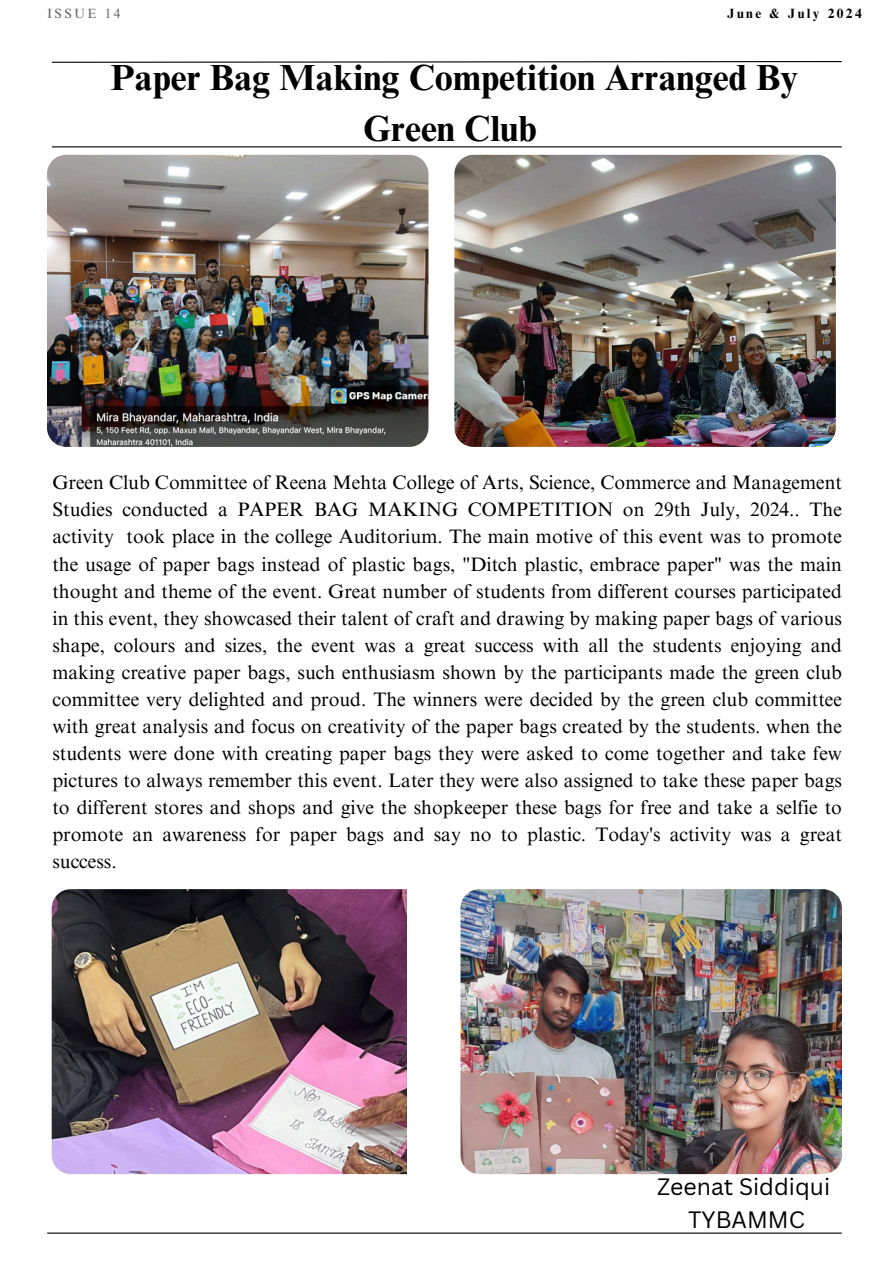
<style>
.page{position:relative;width:894px;height:1264px;background:#fff}
.page>*{position:absolute;margin:0;border:0;box-sizing:border-box;transform-origin:0 0}
.t1{font:700 36.3px/50.7px "Times NRMT Pro";color:#000;text-align:center}
.t2{font:23.1px/32.2px "Canva Sans";color:#000;text-align:center}
.t3{font:19.5px/27px "Times NRMT Pro";color:#000;text-align:justify}
.t4{font:700 13.35px "Times NRMT Pro";letter-spacing:.18em;color:#010101}
.t5{font:13.35px "Times NRMT Pro";letter-spacing:.18em;color:#666}
</style>
<div class="page">
<svg style="left:51px;top:61px;width:791px;height:2px"></svg>
<hr style="left:48px;top:1232px;width:793px;height:1px;background:#000">
<img style="left:47px;top:155px;width:381px;height:292px">
<img style="left:52px;top:889px;width:355px;height:285px">
<img style="left:454px;top:155px;width:381px;height:292px">
<img style="left:460px;top:889px;width:381px;height:285px;border-radius:19px">
<hr style="left:52px;top:146px;width:789px;height:1px;background:#000">
<p class="t5" style="left:47px;top:8px;width:75px">ISSUE 14</p>
<h4 class="t4" style="left:727px;top:8px;width:136px">June &amp; July 2024</h4>
<p class="t1" style="left:110px;top:57px;width:689px">Paper Bag Making Competition Arranged By<br>Green Club</p>
<h1 class="t3" style="left:52px;top:471px;width:790px">Green Club Committee of Reena Mehta College of Arts, Science, Commerce and Management Studies conducted a PAPER BAG MAKING COMPETITION on 29th July, 2024.. The activity took place in the college Auditorium. The main motive of this event was to promote the usage of paper bags instead of plastic bags, "Ditch plastic, embrace paper" was the main thought and theme of the event. Great number of students from different courses participated in this event, they showcased their talent of craft and drawing by making paper bags of various shape, colours and sizes, the event was a great success with all the students enjoying and making creative paper bags, such enthusiasm shown by the participants made the green club committee very delighted and proud. The winners were decided by the green club committee with great analysis and focus on creativity of the paper bags created by the students. when the students were done with creating paper bags they were asked to come together and take few pictures to always remember this event. Later they were also assigned to take these paper bags to different stores and shops and give the shopkeeper these bags for free and take a selfie to promote an awareness for paper bags and say no to plastic. Today's activity was a great success.</h1>
<h2 class="t2" style="left:657px;top:1170px;width:174px">Zeenat Siddiqui<br>TYBAMMC</h2>
</div>
